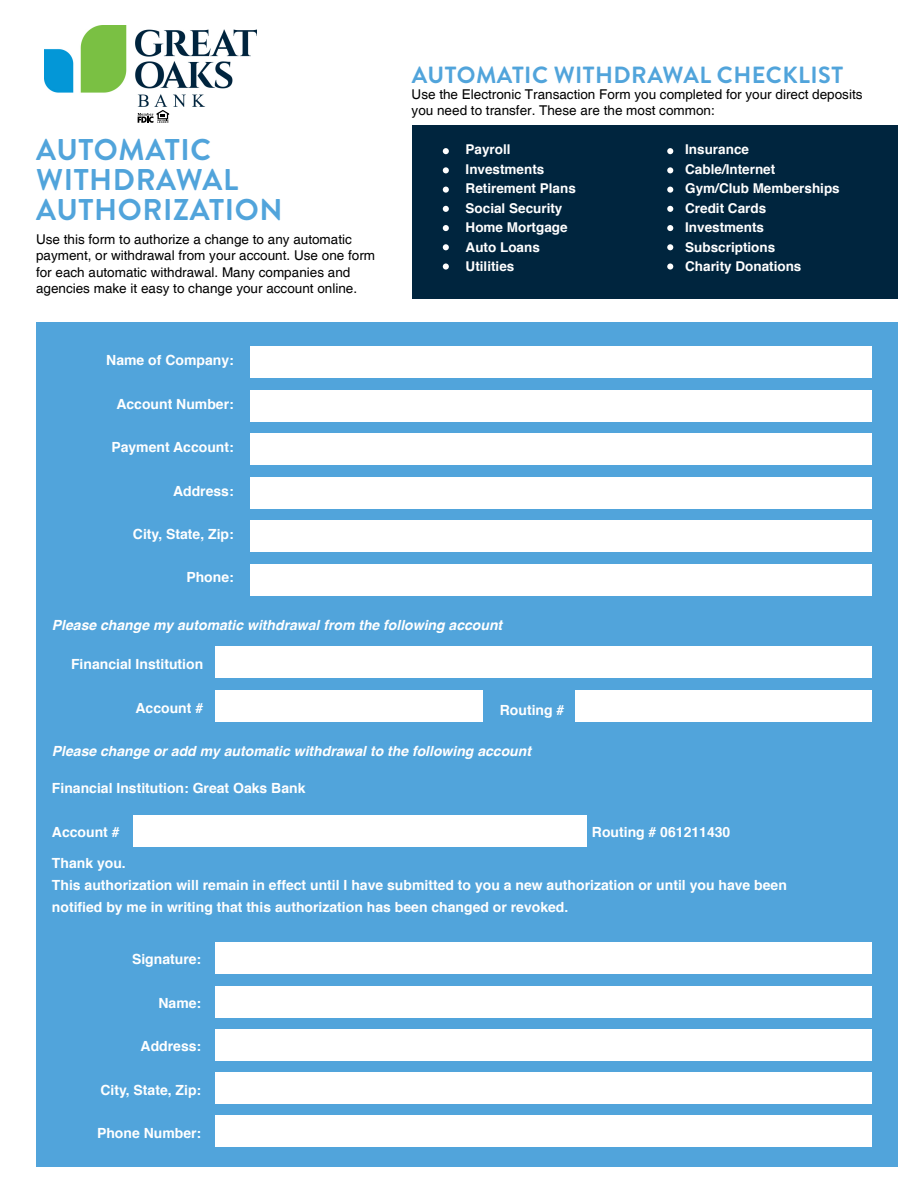
<style>
.page{position:relative;width:918px;height:1188px;background:#fff}
.page>*{position:absolute;margin:0;border:0;box-sizing:border-box;transform-origin:0 0}
.t1{font:700 30px/30px "Brandon Grotesque";letter-spacing:.02em;color:#51a4db}
.t2{font:700 23.4px "Brandon Grotesque";letter-spacing:.02em;color:#51a4db}
.t3{font:700 13.95px/22.4px "Helvetica";color:#fff}
.t4{font:italic 700 13.95px "Helvetica";color:#fff}
.t5{font:13.5px/16.2px "Helvetica";color:#000}
.t6{font:700 13.5px/19.5px "Helvetica";color:#fff}
</style>
<div class="page">
<div style="left:36px;top:322px;width:862px;height:845px;background:#51a4db"></div>
<div style="left:251px;top:346px;width:621px;height:32px;background:#fff"></div>
<div style="left:251px;top:390px;width:621px;height:31px;background:#fff"></div>
<div style="left:251px;top:434px;width:621px;height:31px;background:#fff"></div>
<div style="left:251px;top:477px;width:621px;height:31px;background:#fff"></div>
<div style="left:251px;top:521px;width:621px;height:31px;background:#fff"></div>
<div style="left:251px;top:564px;width:621px;height:31px;background:#fff"></div>
<div style="left:216px;top:943px;width:656px;height:31px;background:#fff"></div>
<div style="left:216px;top:986px;width:656px;height:31px;background:#fff"></div>
<div style="left:216px;top:1029px;width:656px;height:31px;background:#fff"></div>
<div style="left:216px;top:1072px;width:656px;height:32px;background:#fff"></div>
<div style="left:216px;top:1116px;width:656px;height:31px;background:#fff"></div>
<div style="left:216px;top:647px;width:656px;height:31px;background:#fff"></div>
<div style="left:216px;top:690px;width:267px;height:32px;background:#fff"></div>
<div style="left:575px;top:690px;width:297px;height:32px;background:#fff"></div>
<div style="left:133px;top:815px;width:454px;height:32px;background:#fff"></div>
<div style="left:412px;top:125px;width:486px;height:174px;background:#00253e"></div>
<svg style="left:443px;top:148px;width:6px;height:6px"></svg>
<svg style="left:443px;top:167px;width:6px;height:6px"></svg>
<svg style="left:443px;top:187px;width:6px;height:6px"></svg>
<svg style="left:443px;top:206px;width:6px;height:6px"></svg>
<svg style="left:443px;top:225px;width:6px;height:6px"></svg>
<svg style="left:443px;top:244px;width:6px;height:6px"></svg>
<div style="left:443px;top:263px;width:6px;height:7px;background:#fff;border-radius:50%"></div>
<svg style="left:667px;top:148px;width:6px;height:6px"></svg>
<svg style="left:667px;top:167px;width:6px;height:6px"></svg>
<svg style="left:667px;top:187px;width:6px;height:6px"></svg>
<svg style="left:667px;top:206px;width:6px;height:6px"></svg>
<svg style="left:667px;top:225px;width:6px;height:6px"></svg>
<svg style="left:667px;top:244px;width:6px;height:6px"></svg>
<div style="left:667px;top:263px;width:6px;height:7px;background:#fff;border-radius:50%"></div>
<svg style="left:138px;top:110px;width:31px;height:13px"></svg>
<img style="left:44px;top:26px;width:212px;height:80px">
<h1 class="t1" style="left:36px;top:135px;width:144px">AUTOMATIC<br>WITH DRAWA</h1>
<h1 class="t1" style="left:223px;top:165px;width:17px">L</h1>
<h1 class="t1" style="left:36px;top:195px;width:64px">AUTHO</h1>
<h1 class="t1" style="left:142px;top:195px;width:66px">RIZATIO</h1>
<h1 class="t1" style="left:259px;top:195px;width:25px">N</h1>
<p class="t5" style="left:36px;top:232px;width:341px">Use this form to authorize a change to any automatic payment, or withdrawal from your account. Use one form for each automatic withdrawal. Many companies and agencies make it easy to change your account online.</p>
<p class="t3" style="left:106px;top:349px;width:129px">Name of Company:</p>
<p class="t3" style="left:116px;top:393px;width:119px">Account Number:</p>
<p class="t3" style="left:111px;top:436px;width:124px">Payment Account:</p>
<p class="t3" style="left:173px;top:480px;width:62px">Address:</p>
<p class="t3" style="left:133px;top:523px;width:102px">City, State, Zip:</p>
<p class="t3" style="left:186px;top:566px;width:49px">Phone:</p>
<h2 class="t2" style="left:412px;top:58px;width:99px">AUTOMATIC</h2>
<h2 class="t2" style="left:554px;top:58px;width:16px">WITH</h2>
<h2 class="t2" style="left:614px;top:58px;width:121px">DRAWAL CHECK</h2>
<h2 class="t2" style="left:798px;top:58px;width:24px">LIST</h2>
<p class="t5" style="left:412px;top:87px;width:452px">Use the Electronic Transaction Form you completed for your direct deposits you need to transfer. These are the most common:</p>
<p class="t6" style="left:466px;top:140px;width:112px">Payroll<br>Investments<br>Retirement Plans<br>Social Security<br>Home Mortgage<br>Auto Loans<br>Utilities</p>
<p class="t6" style="left:685px;top:140px;width:156px">Insurance<br>Cable/Internet<br>Gym/Club Memberships<br>Credit Cards<br>Investments<br>Subscriptions<br>Charity Donations</p>
<p class="t4" style="left:52px;top:614px;width:452px">Please change my automatic withdrawal from the following account</p>
<p class="t3" style="left:71px;top:653px;width:134px">Financial Institution</p>
<p class="t3" style="left:136px;top:697px;width:69px">Account #</p>
<p class="t3" style="left:500px;top:699px;width:66px">Routing #</p>
<p class="t4" style="left:52px;top:740px;width:481px">Please change or add my automatic withdrawal to the following account</p>
<p class="t3" style="left:52px;top:777px;width:255px">Financial Institution: Great Oaks Bank</p>
<p class="t3" style="left:52px;top:821px;width:69px">Account #</p>
<p class="t3" style="left:592px;top:821px;width:140px">Routing # 061211430</p>
<p class="t3" style="left:52px;top:852px;width:737px">Thank you.<br>This authorization will remain in effect until I have submitted to you a new authorization or until you have been notified by me in writing that this authorization has been changed or revoked.</p>
<p class="t3" style="left:132px;top:949px;width:71px">Signature:</p>
<p class="t3" style="left:158px;top:992px;width:44px">Name:</p>
<p class="t3" style="left:141px;top:1035px;width:62px">Address:</p>
<p class="t3" style="left:100px;top:1079px;width:102px">City, State, Zip:</p>
<p class="t3" style="left:97px;top:1122px;width:106px">Phone Number:</p>
</div>
